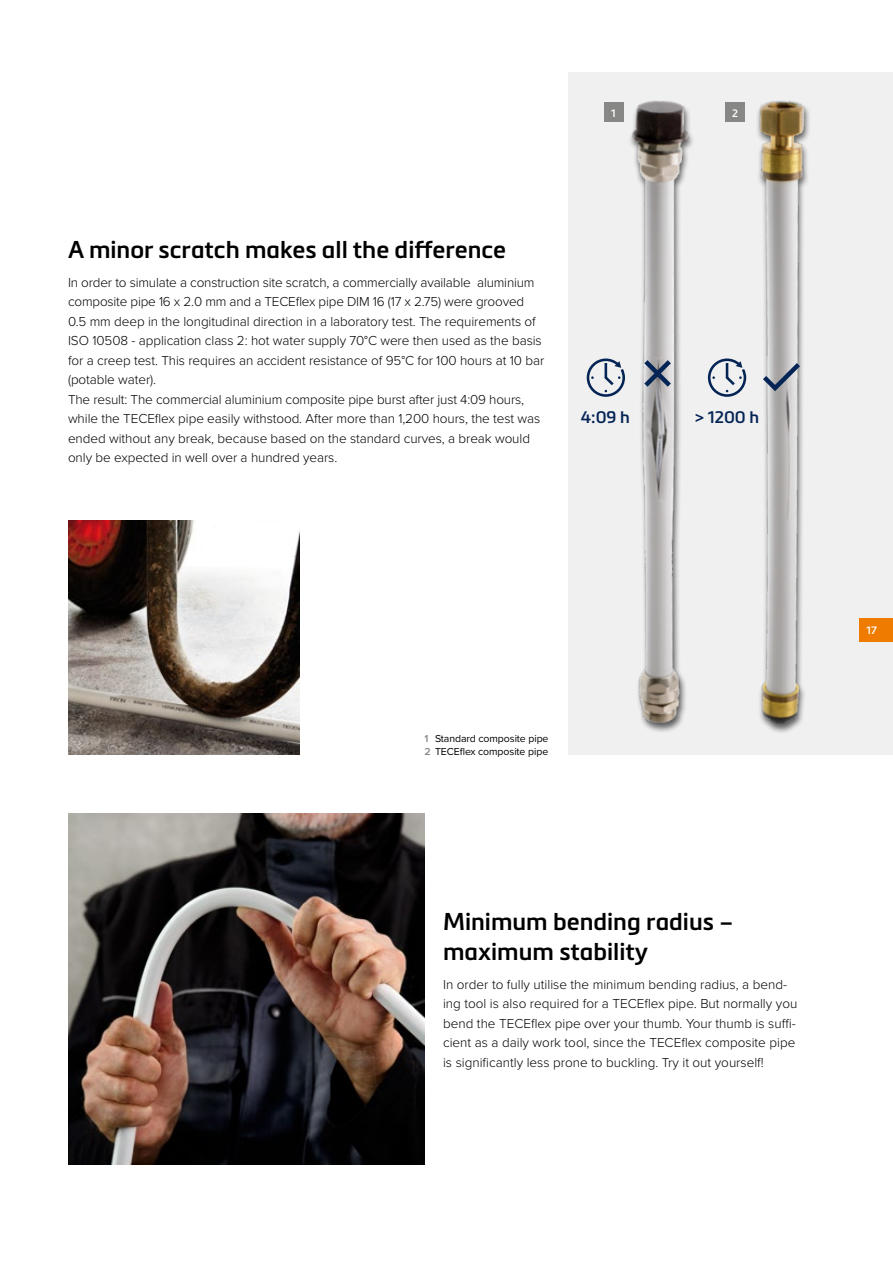
<style>
.page{position:relative;width:893px;height:1263px;background:#fff}
.page>*{position:absolute;margin:0;border:0;box-sizing:border-box;transform-origin:0 0}
.t1{font:600 24px/29.2px "Metronic Pro";color:#000}
.t2{font:600 16.5px "Metronic Pro";color:#042455}
.t3{font:300 13.5px/19.5px "Proxima Nova";letter-spacing:-.005em;color:#000}
.t4{font:10.5px/12.9px "Proxima Nova";letter-spacing:-.005em;color:#000}
.t5{font:600 10.5px "Metronic Pro";color:#fff}
.s1{font-weight:600;color:#878786}
</style>
<div class="page">
<img style="left:68px;top:813px;width:356px;height:351px">
<img style="left:68px;top:521px;width:231px;height:234px">
<div style="left:568px;top:72px;width:325px;height:683px;background:#f0f0f0"></div>
<img style="left:612px;top:100px;width:81px;height:632px">
<img style="left:731px;top:100px;width:79px;height:633px">
<div style="left:725px;top:103px;width:20px;height:19px;background:#878786"></div>
<div style="left:604px;top:103px;width:19px;height:19px;background:#878786"></div>
<svg style="left:707px;top:357px;width:40px;height:41px"></svg>
<svg style="left:586px;top:357px;width:40px;height:41px"></svg>
<svg style="left:640px;top:355px;width:36px;height:36px"></svg>
<svg style="left:758px;top:358px;width:47px;height:36px"></svg>
<div style="left:859px;top:618px;width:34px;height:24px;background:#ef7c00"></div>
<p class="t5" style="left:610px;top:106px;width:8px">1</p>
<p class="t5" style="left:732px;top:106px;width:8px">2</p>
<h1 class="t1" style="left:68px;top:234px;width:439px">A minor scratch makes all the difference</h1>
<p class="t3" style="left:68px;top:272px;width:478px">In order to simulate a construction site scratch, a commercially available aluminium composite pipe 16 x 2.0 mm and a TECEflex pipe DIM 16 (17 x 2.75) were grooved 0.5 mm deep in the longitudinal direction in a laboratory test. The requirements of ISO 10508 - application class 2: hot water supply 70°C were then used as the basis for a creep test. This requires an accident resistance of 95°C for 100 hours at 10 bar (potable water).<br>The result: The commercial aluminium composite pipe burst after just 4:09 hours, while the TECEflex pipe easily withstood. After more than 1,200 hours, the test was ended without any break, because based on the standard curves, a break would only be expected in well over a hundred years.</p>
<p class="t2" style="left:581px;top:407px;width:51px">4:09 h</p>
<p class="t2" style="left:695px;top:407px;width:66px">&gt; 1200 h</p>
<p class="t4" style="left:424px;top:732px;width:126px"><span class="s1">1</span> Standard composite pipe<br><span class="s1">2</span> TECEflex composite pipe</p>
<h1 class="t1" style="left:443px;top:907px;width:292px">Minimum bending radius – maximum stability</h1>
<p class="t3" style="left:443px;top:974px;width:356px">In order to fully utilise the minimum bending radius, a bend&shy;ing tool is also required for a TECEflex pipe. But normally you bend the TECEflex pipe over your thumb. Your thumb is suffi&shy;cient as a daily work tool, since the TECEflex composite pipe is significantly less prone to buckling. Try it out yourself!</p>
<p class="t5" style="left:867px;top:624px;width:12px">17</p>
</div>
